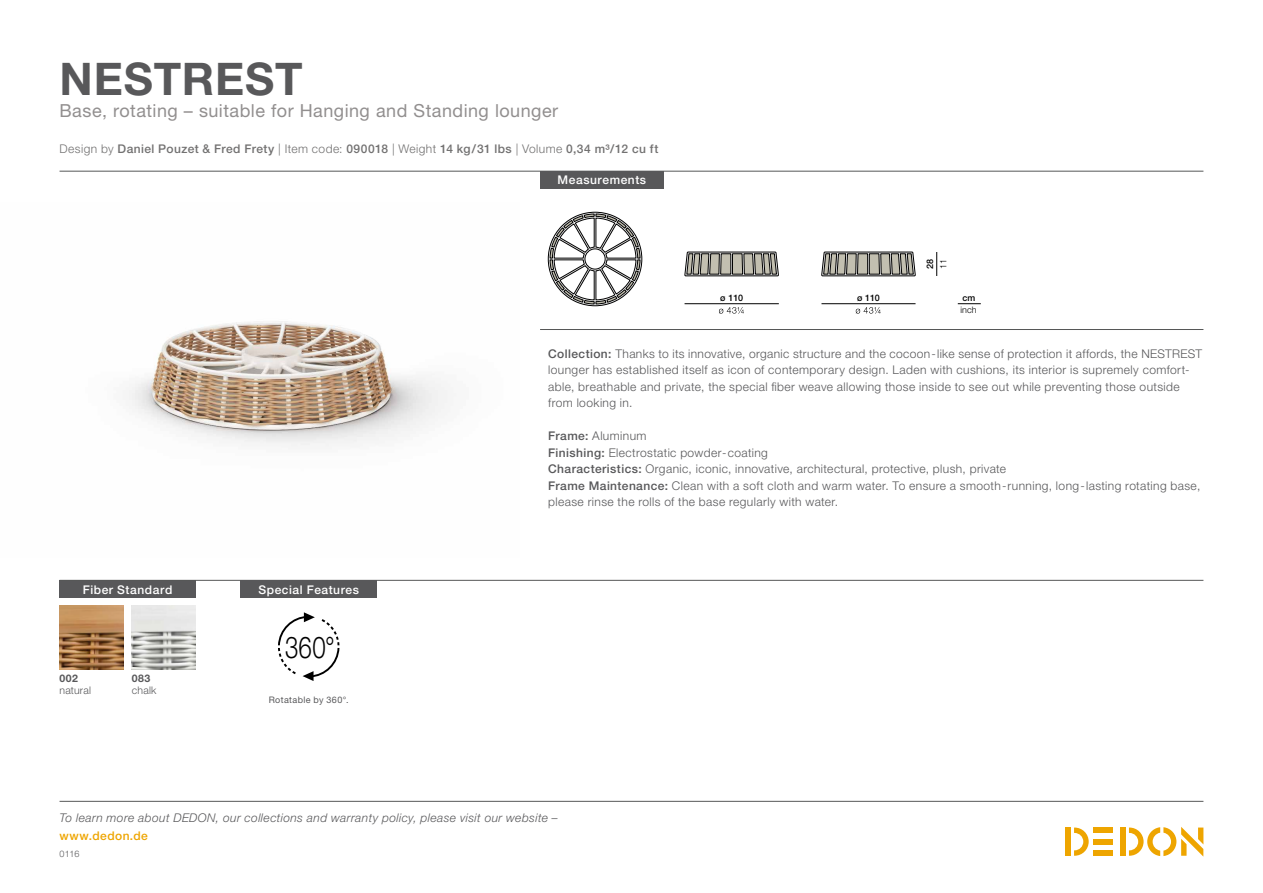
<style>
.page{position:relative;width:1263px;height:893px;background:#fff}
.page>*{position:absolute;margin:0;border:0;box-sizing:border-box;transform-origin:0 0}
.t1{font:700 45px "Helvetica Neue LT";letter-spacing:.02em;color:#58585a}
.t2{font:300 30px "Helvetica Neue";color:#000;scale:.8 1}
.t3{font:18px "Helvetica Neue LT";letter-spacing:.025em;color:#928f8f}
.t4{font:300 12px/16.5px "Helvetica Neue LT";letter-spacing:.035em;color:#58585a}
.t5{font:500 12px "Helvetica Neue LT";letter-spacing:.035em;color:#727171}
.t6{font:italic 300 12px "Helvetica Neue LT";letter-spacing:.035em;color:#58585a}
.t7{font:500 12px "Helvetica Neue LT";letter-spacing:.05em;color:#fff}
.t8{font:500 12px "Helvetica Neue LT";letter-spacing:.035em;color:#eea500}
.t9{font:300 10.5px "Helvetica Neue LT";letter-spacing:.02em;color:#58585a}
.t10{font:700 10.5px "Helvetica Neue LT";letter-spacing:.04em;color:#58585a}
.t11{font:9px "Helvetica Neue LT";letter-spacing:.045em;color:#58585a}
.t12{font:500 9px "Helvetica Neue LT";color:#010101}
.t13{font:300 9px "Helvetica Neue LT";color:#010101}
.t14{font:300 9px "Helvetica Neue LT";color:#58585a}
.s1{font-weight:300}
.s2{font-weight:500}
</style>
<div class="page">
<div style="left:1120px;top:827px;width:5px;height:29px;background:#eea500"></div>
<div style="left:1094px;top:827px;width:19px;height:6px;background:#eea500"></div>
<div style="left:1094px;top:850px;width:19px;height:6px;background:#eea500"></div>
<div style="left:1094px;top:839px;width:19px;height:5px;background:#eea500"></div>
<svg style="left:1074px;top:827px;width:15px;height:29px"></svg>
<div style="left:1065px;top:827px;width:6px;height:29px;background:#eea500"></div>
<svg style="left:1129px;top:827px;width:74px;height:29px"></svg>
<hr style="left:60px;top:801px;width:1143px;height:1px;background:#565757">
<img style="left:129px;top:321px;width:319px;height:126px">
<img style="left:132px;top:606px;width:63px;height:63px">
<img style="left:60px;top:606px;width:63px;height:63px">
<div style="left:60px;top:580px;width:136px;height:18px;background:#58585a"></div>
<hr style="left:60px;top:580px;width:1143px;height:1px;background:#565757">
<hr style="left:60px;top:171px;width:1143px;height:1px;background:#565757">
<hr style="left:540px;top:329px;width:663px;height:1px;background:#565757">
<div style="left:540px;top:171px;width:124px;height:17px;background:#58585a"></div>
<svg style="left:958px;top:303px;width:23px;height:1px"></svg>
<hr style="left:821px;top:303px;width:94px;height:1px;background:#010101">
<svg style="left:856px;top:307px;width:25px;height:7px"></svg>
<svg style="left:936px;top:252px;width:1px;height:24px"></svg>
<hr style="left:684px;top:303px;width:95px;height:1px;background:#010101">
<svg style="left:719px;top:307px;width:25px;height:7px"></svg>
<svg style="left:821px;top:252px;width:94px;height:25px;background:#8e8c85"></svg>
<svg style="left:684px;top:252px;width:95px;height:25px;background:#8f8d86"></svg>
<svg style="left:548px;top:212px;width:94px;height:94px"></svg>
<div style="left:241px;top:580px;width:136px;height:18px;background:#58585a"></div>
<svg style="left:278px;top:612px;width:61px;height:69px"></svg>
<h1 class="t1" style="left:60px;top:51px;width:245px">NESTREST</h1>
<h3 class="t3" style="left:60px;top:100px;width:500px">Base, rotating – suitable for Hanging and Standing lounger</h3>
<p class="t5" style="left:60px;top:142px;width:600px"><span class="s1">Design by</span> Daniel Pouzet &amp; Fred Frety <span class="s1">| Item code:</span> 090018 <span class="s1">| Weight</span> 14 kg/31 lbs <span class="s1">| Volume</span> 0,34 m³/12 cu ft</p>
<p class="t7" style="left:558px;top:173px;width:90px">Measurements</p>
<p class="t12" style="left:720px;top:292px;width:24px">ø 110</p>
<p class="t12" style="left:857px;top:292px;width:24px">ø 110</p>
<p class="t12" style="left:925px;top:269px;width:12px;rotate:-90deg">28</p>
<p class="t13" style="left:938px;top:269px;width:12px;rotate:-90deg">11</p>
<p class="t12" style="left:962px;top:292px;width:14px">cm</p>
<p class="t13" style="left:961px;top:305px;width:18px">inch</p>
<p class="t7" style="left:83px;top:582px;width:91px">Fiber Standard</p>
<p class="t10" style="left:60px;top:671px;width:20px">002</p>
<p class="t9" style="left:60px;top:684px;width:33px">natural</p>
<p class="t10" style="left:132px;top:671px;width:20px">083</p>
<p class="t9" style="left:132px;top:684px;width:26px">chalk</p>
<p class="t7" style="left:258px;top:582px;width:102px">Special Features</p>
<h2 class="t2" style="left:285px;top:629px;width:52px">360</h2>
<p class="t11" style="left:269px;top:694px;width:81px">Rotatable by 360°.</p>
<p class="t4" style="left:548px;top:345px;width:655px"><span class="s2">Collection:</span> Thanks to its innovative, organic structure and the cocoon-like sense of protection it affords, the NESTREST lounger has established itself as icon of contemporary design. Laden with cushions, its interior is supremely comfort&shy;able, breathable and private, the special fiber weave allowing those inside to see out while preventing those outside from looking in.</p>
<p class="t4" style="left:548px;top:427px;width:654px"><span class="s2">Frame:</span> Aluminum<br><span class="s2">Finishing:</span> Electrostatic powder-coating<br><span class="s2">Characteristics:</span> Organic, iconic, innovative, architectural, protective, plush, private<br><span class="s2">Frame Maintenance:</span> Clean with a soft cloth and warm water. To ensure a smooth-running, long-lasting rotating base, please rinse the rolls of the base regularly with water.</p>
<p class="t6" style="left:60px;top:811px;width:500px">To learn more about DEDON, our collections and warranty policy, please visit our website –</p>
<p class="t8" style="left:60px;top:829px;width:90px">www.dedon.de</p>
<p class="t14" style="left:60px;top:848px;width:21px">0116</p>
</div>
